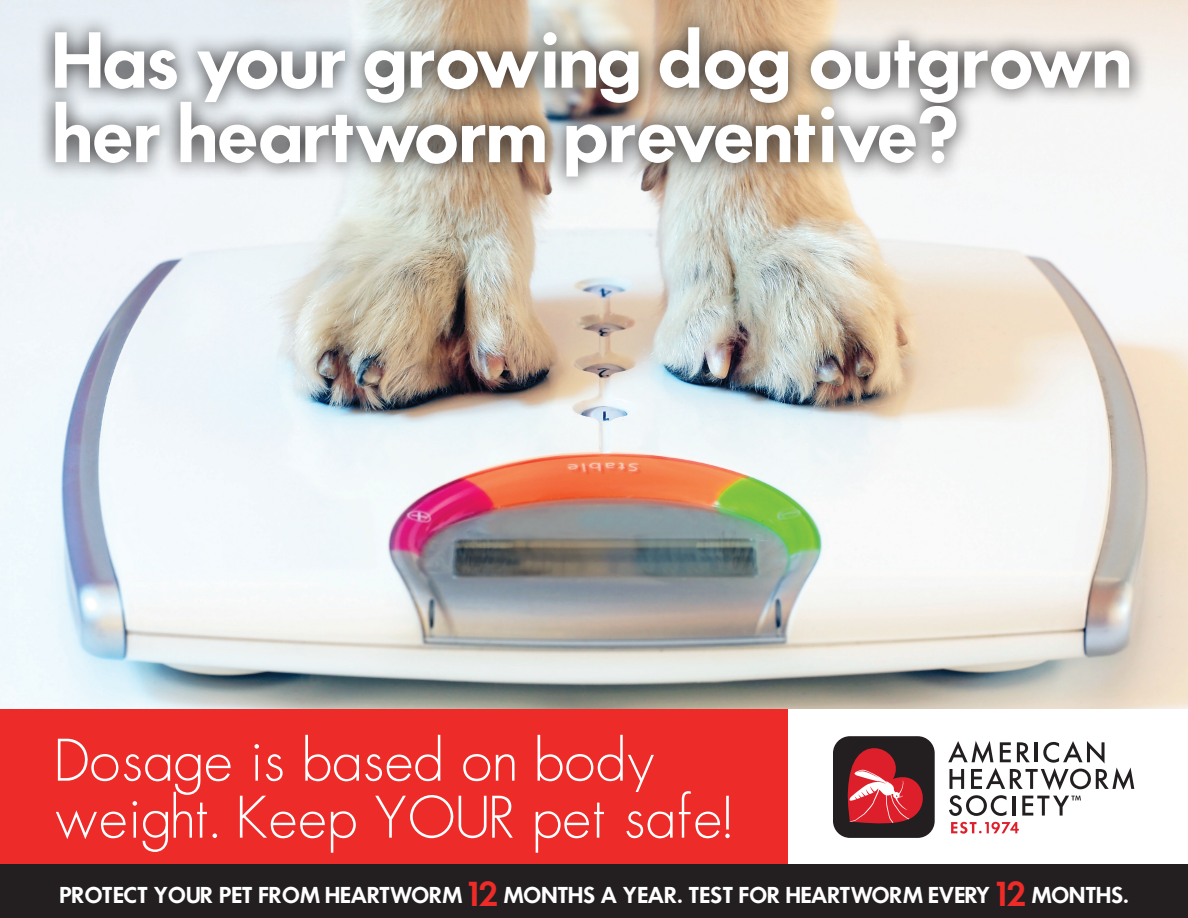
<style>
.page{position:relative;width:1188px;height:918px;background:#fff}
.page>*{position:absolute;margin:0;border:0;box-sizing:border-box;transform-origin:0 0}
.t1{font:600 69.75px/74.6px "Futura";letter-spacing:-.04em;color:#fff}
.t2{font:300 57px/57px "Futura";color:#fff}
.t3{font:600 20.25px "Futura";letter-spacing:-.02em;color:#fff}
.s1{font-size:30.45px;color:#ed2b28}
</style>
<div class="page">
<img style="left:0;top:1px;width:1187px;height:708px">
<div style="left:0;top:709px;width:1188px;height:155px;background:#ed2b28"></div>
<div style="left:0;top:864px;width:1188px;height:54px;background:#231f20"></div>
<div style="left:788px;top:709px;width:400px;height:155px;background:#fff"></div>
<svg style="left:951px;top:822px;width:68px;height:12px"></svg>
<div style="left:833px;top:736px;width:102px;height:102px;background:#231f20;border-radius:17px"></div>
<svg style="left:847px;top:736px;width:86px;height:88px"></svg>
<svg style="left:948px;top:741px;width:186px;height:75px"></svg>
<svg style="left:36px;top:9px;width:1112px;height:185px;background:#b9b4ae"></svg>
<h1 class="t1" style="left:52px;top:21px;width:1082px">Has your growing dog outgrown her heartworm preventive?</h1>
<h2 class="t2" style="left:54px;top:731px;width:680px">Dosage is based on body weight. Keep YOUR pet safe!</h2>
<p class="t3" style="left:59px;top:881px;width:1071px">PROTECT YOUR PET FROM HEARTWORM <span class="s1">12</span> MONTHS A YEAR. TEST FOR HEARTWORM EVERY <span class="s1">12</span> MONTHS.</p>
</div>
